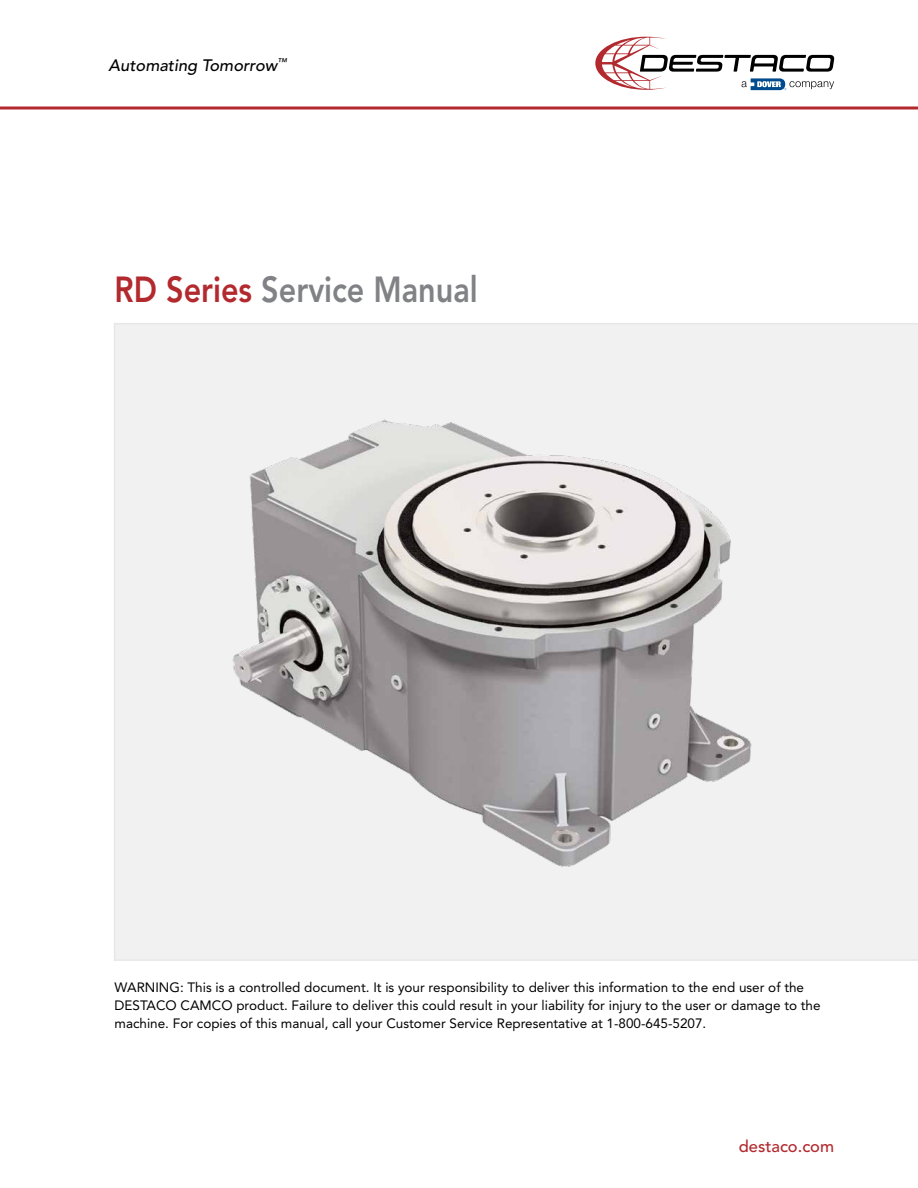
<style>
.page{position:relative;width:918px;height:1188px;background:#fff}
.page>*{position:absolute;margin:0;border:0;box-sizing:border-box;transform-origin:0 0}
.t1{font:800 36px "Avenir";color:#808285;scale:.85 1}
.t2{font:italic 500 16.5px "Avenir";color:#000}
.t3{font:500 16.5px "Avenir";color:#b2292e}
.t4{font:13.5px/18px "Avenir";color:#000}
.s1{color:#b2292e}
</style>
<div class="page">
<svg style="left:595px;top:37px;width:239px;height:53px"></svg>
<svg style="left:0;top:106px;width:918px;height:4px"></svg>
<div style="left:114px;top:323px;width:804px;height:638px;background:#f1f1f2"></div>
<img style="left:219px;top:409px;width:551px;height:471px">
<p class="t2" style="left:109px;top:56px;width:180px">Automating Tomorrow<sup>™</sup></p>
<h1 class="t1" style="left:115px;top:268px;width:429px"><span class="s1">RD Series</span> Service Manual</h1>
<p class="t4" style="left:115px;top:979px;width:708px">WARNING: This is a controlled document. It is your responsibility to deliver this information to the end user of the<br>DESTACO CAMCO product. Failure to deliver this could result in your liability for injury to the user or damage to the machine. For copies of this manual, call your Customer Service Representative at 1-800-645-5207.</p>
<p class="t3" style="left:739px;top:1137px;width:97px">destaco.com</p>
</div>
